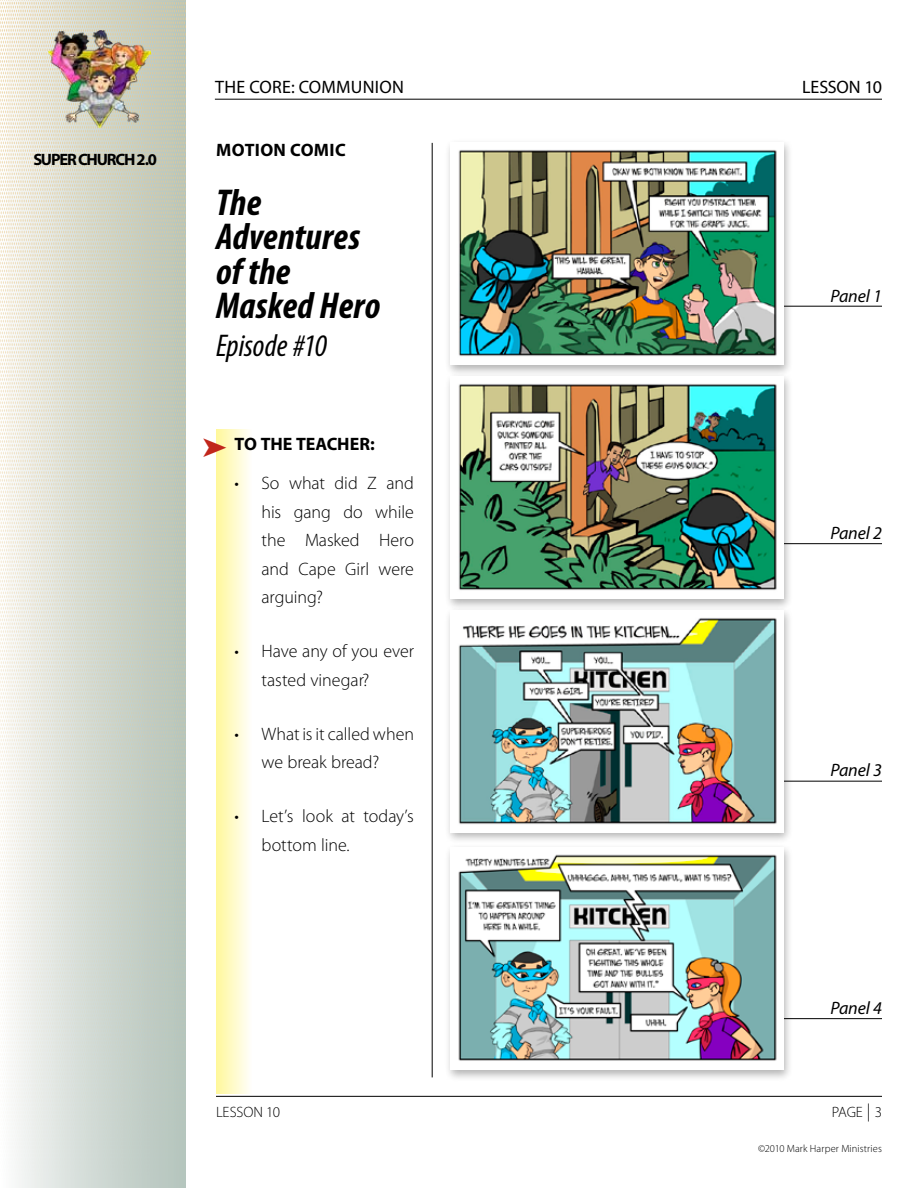
<style>
.page{position:relative;width:918px;height:1188px;background:#fff}
.page>*{position:absolute;margin:0;border:0;box-sizing:border-box;transform-origin:0 0}
.t1{font:italic 700 condensed 37.5px/34.5px "Myriad Pro";letter-spacing:.005em;color:#000}
.t2{font:italic condensed 31.5px "Myriad Pro";letter-spacing:-.005em;color:#000}
.t3{font:300 18px/28.5px "Myriad Pro";letter-spacing:-.005em;color:#000}
.t4{font:18px "Myriad Pro";letter-spacing:.01em;color:#000}
.t5{font:700 18px "Myriad Pro";letter-spacing:-.005em;color:#000}
.t6{font:italic 18px "Myriad Pro";letter-spacing:-.01em;color:#000}
.t7{font:700 16.5px "Myriad Pro";letter-spacing:-.075em;color:#000}
.t8{font:300 15px "Myriad Pro";letter-spacing:-.005em;color:#000}
.t9{font:300 10.5px "Myriad Pro";letter-spacing:.01em;color:#000}
.s1{color:#c1261b}
.s2{font-size:18px}
</style>
<div class="page">
<hr style="left:216px;top:1096px;width:666px;height:1px;background:#000">
<hr style="left:215px;top:99px;width:667px;height:1px;background:#000">
<img style="left:0;top:0;width:185px;height:1188px">
<img style="left:48px;top:30px;width:103px;height:97px">
<hr style="left:723px;top:306px;width:159px;height:1px;background:#000">
<hr style="left:723px;top:543px;width:159px;height:1px;background:#000">
<hr style="left:723px;top:781px;width:159px;height:1px;background:#000">
<hr style="left:723px;top:1018px;width:159px;height:1px;background:#000">
<hr style="left:432px;top:143px;width:1px;height:934px;background:#000">
<svg style="left:216px;top:429px;width:33px;height:665px"></svg>
<div style="left:444px;top:139px;width:349px;height:238px;background:#000;opacity:.3"></div>
<img style="left:450px;top:143px;width:333px;height:222px">
<div style="left:444px;top:372px;width:349px;height:239px;background:#000;opacity:.3"></div>
<img style="left:450px;top:377px;width:333px;height:222px">
<div style="left:444px;top:606px;width:349px;height:238px;background:#000;opacity:.3"></div>
<img style="left:450px;top:610px;width:333px;height:222px">
<div style="left:444px;top:843px;width:349px;height:239px;background:#000;opacity:.3"></div>
<img style="left:450px;top:848px;width:333px;height:222px">
<p class="t7" style="left:33px;top:149px;width:125px">SUPER CHURCH 2.0</p>
<p class="t4" style="left:215px;top:76px;width:191px">THE CORE: COMMUNION</p>
<p class="t4" style="left:802px;top:76px;width:81px">LESSON 10</p>
<p class="t5" style="left:216px;top:139px;width:28px">MOTION</p>
<p class="t5" style="left:290px;top:139px;width:12px">COMIC</p>
<h1 class="t1" style="left:216px;top:184px;width:166px">The<br>Adventures of the<br>Masked Hero</h1>
<h2 class="t2" style="left:216px;top:326px;width:112px">Episode #10</h2>
<p class="t5" style="left:203px;top:432px;width:174px"><span class="s1">➤</span> TO THE TEACHER:</p>
<p class="t3" style="left:262px;top:469px;width:154px;text-align:justify;text-indent:-27px">• So what did Z and his gang do while the Masked Hero and Cape Girl were arguing?</p>
<p class="t3" style="left:262px;top:637px;width:154px;text-indent:-27px">• Have any of you ever tasted vinegar?</p>
<p class="t3" style="left:235px;top:719px;width:181px;text-align:center">• What is it called when we break bread?</p>
<p class="t3" style="left:262px;top:802px;width:154px;text-indent:-27px">• Let’s look at today’s bottom line.</p>
<p class="t6" style="left:830px;top:284px;width:53px">Panel 1</p>
<p class="t6" style="left:830px;top:522px;width:53px">Panel 2</p>
<p class="t6" style="left:830px;top:759px;width:53px">Panel 3</p>
<p class="t6" style="left:830px;top:997px;width:53px">Panel 4</p>
<p class="t8" style="left:216px;top:1103px;width:66px">LESSON 10</p>
<p class="t8" style="left:832px;top:1103px;width:52px">PAGE <span class="s2">|</span> 3</p>
<p class="t9" style="left:758px;top:1142px;width:125px">©2010 Mark Harper Ministries</p>
</div>
